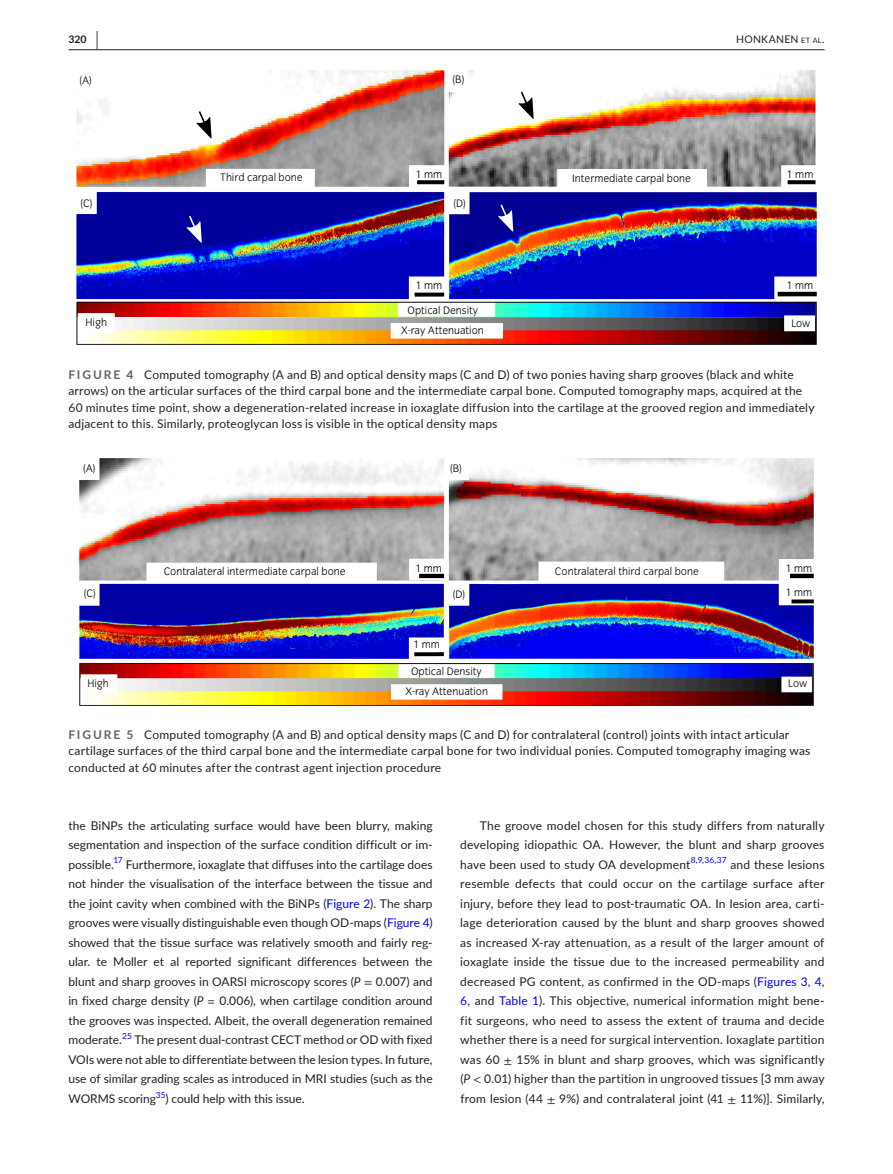
<style>
.page{position:relative;width:893px;height:1174px;background:#fff}
.page>*{position:absolute;margin:0;border:0;box-sizing:border-box;transform-origin:0 0}
.t1{font:12px/19.5px "Lato";letter-spacing:.015em;color:#231f20;text-align:justify}
.t2{font:300 11.25px "Congress Sans";color:#000}
.t3{font:10.5px "Lato";letter-spacing:.02em;color:#231f20}
.t4{font:700 10.5px "Lato";color:#231f20}
.t5{font:8.4px "Lato";color:#00f}
.s1{font-size:19.5px}
.s2{font-size:7.35px}
.s3{font-weight:700;color:#636366}
.s4{color:#00f}
.s5{font-style:italic}
.s6{font-family:"STIX"}
.s7{font-family:"STIX";font-style:italic}
</style>
<div class="page">
<hr style="left:68px;top:49px;width:756px;height:1px;background:#231f20">
<img style="left:76px;top:70px;width:741px;height:275px">
<img style="left:79px;top:458px;width:735px;height:248px">
<p class="t4" style="left:68px;top:31px;width:31px">320 <span class="s1">|</span></p>
<p class="t3" style="left:736px;top:31px;width:90px">HONKANEN <span class="s2">et al</span>.</p>
<p class="t2" style="left:79px;top:74px;width:15px">(A)</p>
<p class="t2" style="left:452px;top:74px;width:14px">(B)</p>
<p class="t2" style="left:416px;top:168px;width:28px">1 mm</p>
<p class="t2" style="left:220px;top:171px;width:84px">Third carpal bone</p>
<p class="t2" style="left:572px;top:172px;width:120px">Intermediate carpal bone</p>
<p class="t2" style="left:80px;top:197px;width:14px">(C)</p>
<p class="t2" style="left:453px;top:197px;width:14px">(D)</p>
<p class="t2" style="left:416px;top:279px;width:28px">1 mm</p>
<p class="t2" style="left:787px;top:168px;width:28px">1 mm</p>
<p class="t2" style="left:787px;top:279px;width:28px">1 mm</p>
<p class="t2" style="left:407px;top:304px;width:72px">Optical Density</p>
<p class="t2" style="left:86px;top:316px;width:23px">High</p>
<p class="t2" style="left:791px;top:318px;width:21px">Low</p>
<p class="t2" style="left:401px;top:324px;width:84px">X-ray Attenuation</p>
<p class="t1" style="left:68px;top:365px;width:747px;line-height:16.5px;text-align:left"><span class="s3">FIGURE 4</span> Computed tomography (A and B) and optical density maps (C and D) of two ponies having sharp grooves (black and white arrows) on the articular surfaces of the third carpal bone and the intermediate carpal bone. Computed tomography maps, acquired at the 60 minutes time point, show a degeneration-related increase in ioxaglate diffusion into the cartilage at the grooved region and immediately adjacent to this. Similarly, proteoglycan loss is visible in the optical density maps</p>
<p class="t2" style="left:83px;top:462px;width:15px">(A)</p>
<p class="t2" style="left:450px;top:462px;width:14px">(B)</p>
<p class="t2" style="left:415px;top:562px;width:28px">1 mm</p>
<p class="t2" style="left:164px;top:565px;width:183px">Contralateral intermediate carpal bone</p>
<p class="t2" style="left:555px;top:564px;width:145px">Contralateral third carpal bone</p>
<p class="t2" style="left:83px;top:587px;width:14px">(C)</p>
<p class="t2" style="left:452px;top:588px;width:14px">(D)</p>
<p class="t2" style="left:413px;top:638px;width:28px">1 mm</p>
<p class="t2" style="left:786px;top:561px;width:28px">1 mm</p>
<p class="t2" style="left:786px;top:586px;width:28px">1 mm</p>
<p class="t2" style="left:411px;top:665px;width:72px">Optical Density</p>
<p class="t2" style="left:87px;top:677px;width:23px">High</p>
<p class="t2" style="left:788px;top:677px;width:21px">Low</p>
<p class="t2" style="left:405px;top:685px;width:84px">X-ray Attenuation</p>
<p class="t1" style="left:68px;top:725px;width:743px;line-height:16.5px;text-align:left"><span class="s3">FIGURE 5</span> Computed tomography (A and B) and optical density maps (C and D) for contralateral (control) joints with intact articular cartilage surfaces of the third carpal bone and the intermediate carpal bone for two individual ponies. Computed tomography imaging was conducted at 60 minutes after the contrast agent injection procedure</p>
<p class="t1" style="left:68px;top:815px;width:366px">the BiNPs the articulating surface would have been blurry, making segmentation and inspection of the surface condition difficult or im&shy;possible.</p>
<p class="t5" style="left:113px;top:854px;width:11px">17</p>
<p class="t1" style="left:68px;top:854px;width:366px;text-indent:57px">Furthermore, ioxaglate that diffuses into the cartilage does not hinder the visualisation of the interface between the tissue and the joint cavity when combined with the BiNPs (<span class="s4">Figure 2</span>). The sharp grooves were visually distinguishable even though OD-maps (<span class="s4">Figure 4</span>) showed that the tissue surface was relatively smooth and fairly reg&shy;ular. te Moller et al reported significant differences between the blunt and sharp grooves in OARSI microscopy scores (<span class="s5">P</span> <span class="s6">=</span> 0.007) and in fixed charge density (<span class="s5">P</span> <span class="s7">=</span> 0.006), when cartilage condition around the grooves was inspected. Albeit, the overall degeneration remained moderate.<sup>25</sup> The present dual-contrast CECT method or OD with fixed VOIs were not able to differentiate between the lesion types. In future, use of similar grading scales as introduced in MRI studies (such as the WORMS scoring<sup>35</sup>) could help with this issue.</p>
<p class="t1" style="left:460px;top:815px;width:366px;text-indent:20px">The groove model chosen for this study differs from naturally developing idiopathic OA. However, the blunt and sharp grooves have been used to study OA development<sup>8,9,36,37</sup> and these lesions resemble defects that could occur on the cartilage surface after injury, before they lead to post-traumatic OA. In lesion area, carti&shy;lage deterioration caused by the blunt and sharp grooves showed as increased X-ray attenuation, as a result of the larger amount of ioxaglate inside the tissue due to the increased permeability and decreased PG content, as confirmed in the OD-maps (<span class="s4">Figures 3</span>, <span class="s4">4</span>, <span class="s4">6</span>, and <span class="s4">Table 1</span>). This objective, numerical information might bene&shy;fit surgeons, who need to assess the extent of trauma and decide whether there is a need for surgical intervention. Ioxaglate partition was 60 <span class="s6">±</span> 15% in blunt and sharp grooves, which was significantly (<span class="s5">P</span> <span class="s6">&lt;</span> 0.01) higher than the partition in ungrooved tissues [3 mm away from lesion (44 <span class="s6">±</span> 9%) and contralateral joint (41 <span class="s6">±</span> 11%)]. Similarly,</p>
</div>
